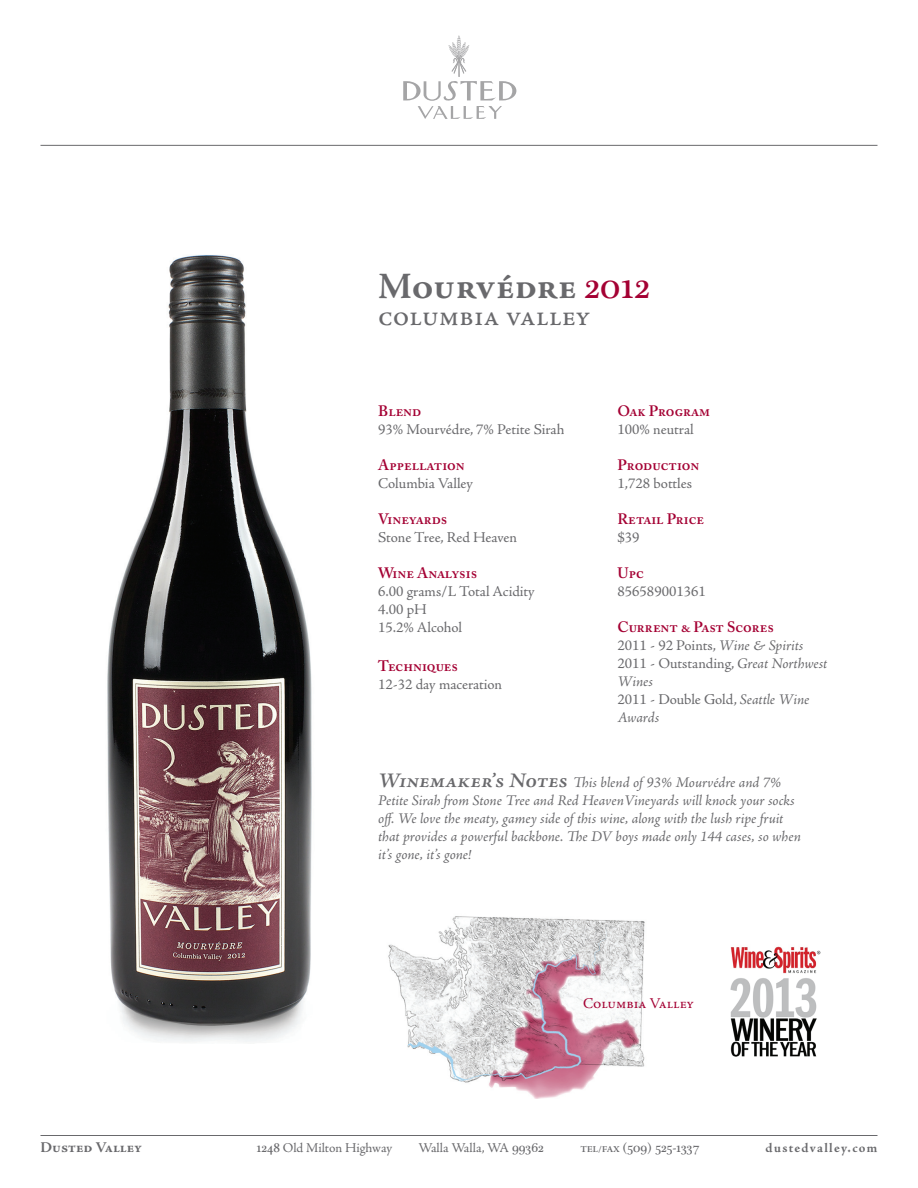
<style>
.page{position:relative;width:918px;height:1188px;background:#fff}
.page>*{position:absolute;margin:0;border:0;box-sizing:border-box;transform-origin:0 0}
.t1{font:700 37.5px "Adobe Jenson Pro";color:#69696c}
.t2{font:30px "Adobe Jenson Pro";color:#69696c}
.t3{font:italic 15px/18px "Adobe Jenson Pro";letter-spacing:-.005em;color:#69696c}
.t4{font:15px/18px "Adobe Jenson Pro";color:#69696c}
.t5{font:600 15px "Adobe Caslon Pro";color:#a40133}
.t6{font:15px "Adobe Jenson Pro";color:#a40133}
.t7{font:700 15px "Adobe Jenson Pro";color:#69696c}
.t8{font:13.5px "Adobe Jenson Pro";letter-spacing:-.01em;color:#69696c}
.t9{font:13.5px "Plantagenet Cherokee";color:#69696c}
.t10{font:700 13.5px "Adobe Jenson Pro";color:#69696c}
.s1{font-family:"Plantagenet Cherokee";font-weight:400;color:#a40133}
.s2{font-style:normal}
.s3{font-weight:600;font-size:21px}
.s4{font-family:"Plantagenet Cherokee"}
.s5{font-family:"Adobe Jenson Pro";font-weight:700;font-size:9px}
</style>
<div class="page">
<svg style="left:403px;top:35px;width:113px;height:84px"></svg>
<hr style="left:40px;top:145px;width:838px;height:1px;background:#69696c">
<hr style="left:40px;top:1135px;width:838px;height:1px;background:#69696c">
<img style="left:730px;top:946px;width:91px;height:111px">
<img style="left:107px;top:255px;width:205px;height:787px">
<img style="left:388px;top:916px;width:257px;height:182px">
<h1 class="t1" style="left:378px;top:265px;width:274px">MourvÉdre <span class="s1">2012</span></h1>
<h2 class="t2" style="left:378px;top:298px;width:214px">columbia valley</h2>
<p class="t5" style="left:378px;top:402px;width:45px">Blend</p>
<p class="t4" style="left:378px;top:420px;width:188px">93% Mourvédre, 7% Petite Sirah</p>
<p class="t5" style="left:378px;top:456px;width:88px">Appellation</p>
<p class="t4" style="left:378px;top:474px;width:96px">Columbia Valley</p>
<p class="t5" style="left:378px;top:510px;width:71px">Vineyards</p>
<p class="t4" style="left:378px;top:528px;width:140px">Stone Tree, Red Heaven</p>
<p class="t5" style="left:378px;top:564px;width:101px">Wine Analysis</p>
<p class="t4" style="left:378px;top:582px;width:158px">6.00 grams/L Total Acidity<br>4.00 pH<br>15.2% Alcohol</p>
<p class="t5" style="left:378px;top:657px;width:81px">Techniques</p>
<p class="t4" style="left:378px;top:676px;width:125px">12-32 day maceration</p>
<p class="t5" style="left:618px;top:402px;width:94px">Oak Program</p>
<p class="t4" style="left:618px;top:420px;width:78px">100% neutral</p>
<p class="t5" style="left:618px;top:456px;width:83px">Production</p>
<p class="t4" style="left:618px;top:474px;width:76px">1,728 bottles</p>
<p class="t5" style="left:618px;top:510px;width:88px">Retail Price</p>
<p class="t4" style="left:618px;top:528px;width:24px">$39</p>
<p class="t5" style="left:618px;top:564px;width:28px">Upc</p>
<p class="t4" style="left:618px;top:582px;width:90px">856589001361</p>
<p class="t5" style="left:618px;top:618px;width:158px">Current &amp; Past Scores</p>
<p class="t3" style="left:618px;top:637px;width:211px"><span class="s2">2011 - 92 Points,</span> Wine &amp; Spirits<br><span class="s2">2011 - Outstanding,</span> Great Northwest<br>Wines<br><span class="s2">2011 - Double Gold,</span> Seattle Wine<br>Awards</p>
<p class="t3" style="left:378px;top:775px;width:424px"><span class="s3">Winemaker’s Notes</span> This blend of 93% Mourvédre and 7% Petite Sirah from Stone Tree and Red HeavenVineyards will knock your socks off. We love the meaty, gamey side of this wine, along with the lush ripe fruit that provides a powerful backbone. The DV boys made only 144 cases, so when it’s gone, it’s gone!</p>
<p class="t6" style="left:583px;top:995px;width:113px">Columbia Valley</p>
<p class="t7" style="left:40px;top:1138px;width:103px">Dusted Valley</p>
<p class="t8" style="left:257px;top:1140px;width:137px"><span class="s4">1248</span> Old Milton Highway</p>
<p class="t8" style="left:419px;top:1140px;width:127px">Walla Walla, WA <span class="s4">99362</span></p>
<p class="t9" style="left:580px;top:1139px;width:120px"><span class="s5">Tel/Fax</span> (509) 525-1337</p>
<p class="t10" style="left:766px;top:1140px;width:113px">dustedvalley.com</p>
</div>
